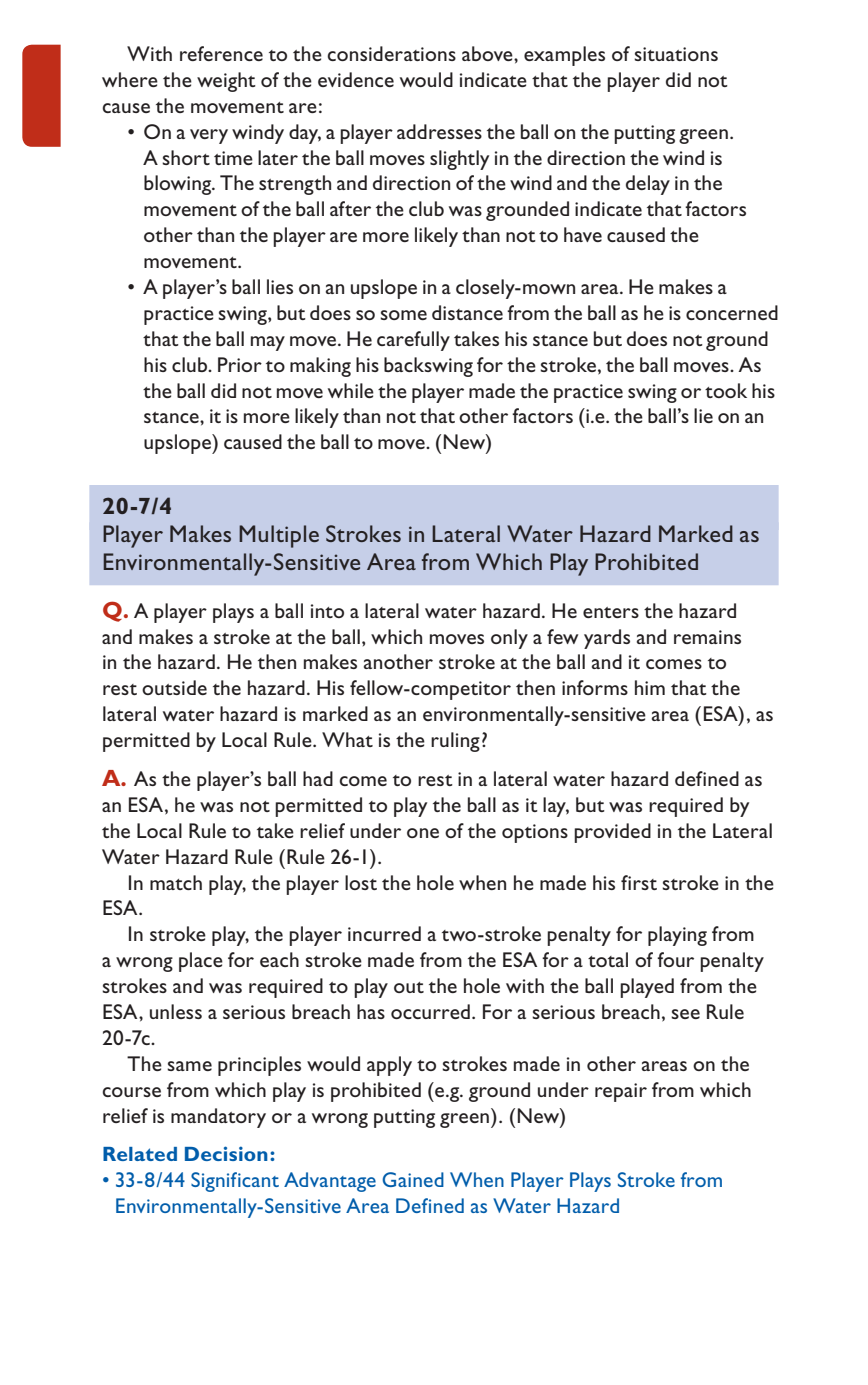
<style>
.page{position:relative;width:868px;height:1385px;background:#fff}
.page>*{position:absolute;margin:0;border:0;box-sizing:border-box;transform-origin:0 0}
.t1{font:24.3px/28.1px "Gill Sans";letter-spacing:.015em;color:#231f20}
.t2{font:700 23.62px "Gill Sans";color:#231f20}
.t3{font:21.38px/25.9px "Gill Sans";letter-spacing:.01em;color:#231f20}
.t4{font:21.38px/25.9px "Gill Sans";letter-spacing:.01em;color:#015dab}
.t5{font:700 20.7px "Gill Sans";letter-spacing:.015em;color:#015dab}
.s1{font-weight:700;font-size:23.62px;color:#c02d19}
</style>
<div class="page">
<div style="left:89px;top:485px;width:689px;height:45px;background:#c6cfe8"></div>
<div style="left:89px;top:522px;width:689px;height:63px;background:#c6cfe8"></div>
<div style="left:22px;top:45px;width:39px;height:102px;background:#c02d19"></div>
<p class="t3" style="left:102px;top:41px;width:626px;text-indent:26px">With reference to the considerations above, examples of situations where the weight of the evidence would indicate that the player did not cause the movement are:</p>
<p class="t3" style="left:144px;top:119px;width:604px;text-indent:-16px">• On a very windy day, a player addresses the ball on the putting green.<br>A short time later the ball moves slightly in the direction the wind is blowing. The strength and direction of the wind and the delay in the movement of the ball after the club was grounded indicate that factors other than the player are more likely than not to have caused the movement.</p>
<p class="t3" style="left:144px;top:274px;width:636px;text-indent:-16px">• A player’s ball lies on an upslope in a closely-mown area. He makes a practice swing, but does so some distance from the ball as he is concerned that the ball may move. He carefully takes his stance but does not ground his club. Prior to making his backswing for the stroke, the ball moves. As the ball did not move while the player made the practice swing or took his stance, it is more likely than not that other factors (i.e. the ball’s lie on an upslope) caused the ball to move. (New)</p>
<p class="t2" style="left:102px;top:492px;width:72px">20-7/4</p>
<p class="t1" style="left:102px;top:520px;width:659px">Player Makes Multiple Strokes in Lateral Water Hazard Marked as<br>Environmentally-Sensitive Area from Which Play Prohibited</p>
<p class="t3" style="left:102px;top:597px;width:673px"><span class="s1">Q.</span> A player plays a ball into a lateral water hazard. He enters the hazard and makes a stroke at the ball, which moves only a few yards and remains<br>in the hazard. He then makes another stroke at the ball and it comes to<br>rest outside the hazard. His fellow-competitor then informs him that the lateral water hazard is marked as an environmentally-sensitive area (ESA), as permitted by Local Rule. What is the ruling?</p>
<p class="t3" style="left:102px;top:765px;width:672px"><span class="s1">A.</span> As the player’s ball had come to rest in a lateral water hazard defined as an ESA, he was not permitted to play the ball as it lay, but was required by the Local Rule to take relief under one of the options provided in the Lateral Water Hazard Rule (Rule 26-1).</p>
<p class="t3" style="left:102px;top:869px;width:673px;text-indent:26px">In match play, the player lost the hole when he made his first stroke in the<br>ESA.</p>
<p class="t3" style="left:102px;top:921px;width:663px;text-indent:26px">In stroke play, the player incurred a two-stroke penalty for playing from a wrong place for each stroke made from the ESA for a total of four penalty strokes and was required to play out the hole with the ball played from the ESA, unless a serious breach has occurred. For a serious breach, see Rule 20-7c.</p>
<p class="t3" style="left:102px;top:1050px;width:651px;text-align:justify;text-indent:26px">The same principles would apply to strokes made in other areas on the course from which play is prohibited (e.g. ground under repair from which relief is mandatory or a wrong putting green). (New)</p>
<p class="t5" style="left:102px;top:1141px;width:175px">Related Decision:</p>
<p class="t4" style="left:115px;top:1166px;width:610px;text-indent:-13px">• 33-8/44 Significant Advantage Gained When Player Plays Stroke from<br>Environmentally-Sensitive Area Defined as Water Hazard</p>
</div>
